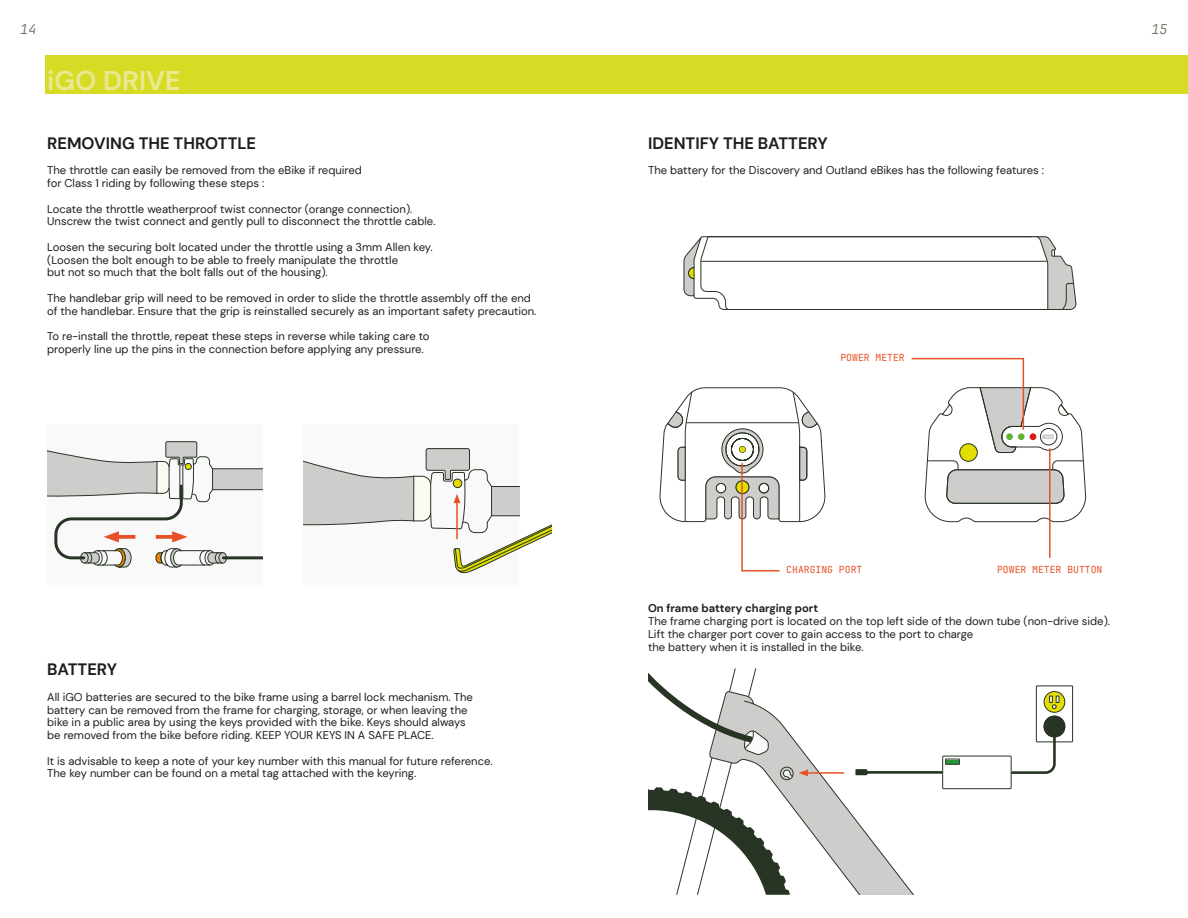
<style>
.page{position:relative;width:1188px;height:918px;background:#fff}
.page>*{position:absolute;margin:0;border:0;box-sizing:border-box;transform-origin:0 0}
.t1{font:700 27px "DM Sans";color:#e8e991}
.t2{font:700 16.5px "DM Sans";color:#1d1d1b}
.t3{font:italic 13.5px "Jet Brains Mono";color:#697063}
.t4{font:11.25px/12.8px "DM Sans";color:#1d1d1b}
.t5{font:700 11.25px "DM Sans";color:#1d1d1b}
.t6{font:9.75px "Jet Brains Mono";color:#e65226}
</style>
<div class="page">
<div style="left:45px;top:55px;width:1143px;height:39px;background:#d8db24"></div>
<div style="left:47px;top:424px;width:216px;height:161px;background:#f9f9fa"></div>
<div style="left:304px;top:424px;width:215px;height:161px;background:#f9f9fa"></div>
<svg style="left:47px;top:441px;width:216px;height:126px"></svg>
<svg style="left:304px;top:448px;width:248px;height:126px"></svg>
<svg style="left:659px;top:387px;width:167px;height:185px"></svg>
<svg style="left:911px;top:357px;width:176px;height:165px"></svg>
<hr style="left:1049px;top:448px;width:2px;height:110px;background:#e65226">
<svg style="left:683px;top:236px;width:393px;height:74px"></svg>
<div style="left:1036px;top:686px;width:37px;height:56px;border:1px solid #283525"></div>
<svg style="left:1044px;top:692px;width:21px;height:20px"></svg>
<div style="left:1044px;top:691px;width:21px;height:21px;border:1px solid #283525;border-radius:50%"></div>
<div style="left:1044px;top:716px;width:21px;height:21px;background:#283525;border-radius:50%"></div>
<div style="left:1044px;top:716px;width:21px;height:21px;border:1px solid #283525;border-radius:50%"></div>
<svg style="left:648px;top:668px;width:411px;height:227px"></svg>
<p class="t3" style="left:20px;top:19px;width:18px">14</p>
<p class="t3" style="left:1152px;top:19px;width:18px">15</p>
<h1 class="t1" style="left:47px;top:64px;width:135px">iGO DRIVE</h1>
<h2 class="t2" style="left:47px;top:133px;width:210px">REMOVING THE THROTTLE</h2>
<p class="t4" style="left:47px;top:164px;width:316px">The throttle can easily be removed from the eBike if required for Class 1 riding by following these steps :</p>
<p class="t4" style="left:47px;top:202px;width:390px">Locate the throttle weatherproof twist connector (orange connection).<br>Unscrew the twist connect and gently pull to disconnect the throttle cable.</p>
<p class="t4" style="left:47px;top:241px;width:387px">Loosen the securing bolt located under the throttle using a 3mm Allen key. (Loosen the bolt enough to be able to freely manipulate the throttle<br>but not so much that the bolt falls out of the housing).</p>
<p class="t4" style="left:47px;top:292px;width:491px">The handlebar grip will need to be removed in order to slide the throttle assembly off the end of the handlebar. Ensure that the grip is reinstalled securely as an important safety precaution.</p>
<p class="t4" style="left:47px;top:330px;width:384px">To re-install the throttle, repeat these steps in reverse while taking care to properly line up the pins in the connection before applying any pressure.</p>
<h2 class="t2" style="left:47px;top:659px;width:71px">BATTERY</h2>
<p class="t4" style="left:47px;top:691px;width:427px">All iGO batteries are secured to the bike frame using a barrel lock mechanism. The battery can be removed from the frame for charging, storage, or when leaving the bike in a public area by using the keys provided with the bike. Keys should always be removed from the bike before riding. KEEP YOUR KEYS IN A SAFE PLACE.</p>
<p class="t4" style="left:47px;top:754px;width:447px">It is advisable to keep a note of your key number with this manual for future reference.<br>The key number can be found on a metal tag attached with the keyring.</p>
<h2 class="t2" style="left:648px;top:133px;width:181px">IDENTIFY THE BATTERY</h2>
<p class="t4" style="left:648px;top:164px;width:397px">The battery for the Discovery and Outland eBikes has the following features :</p>
<p class="t6" style="left:840px;top:350px;width:66px">POWER METER</p>
<p class="t6" style="left:786px;top:562px;width:78px">CHARGING PORT</p>
<p class="t6" style="left:997px;top:562px;width:107px">POWER METER BUTTON</p>
<p class="t5" style="left:648px;top:601px;width:172px">On frame battery charging port</p>
<p class="t4" style="left:648px;top:615px;width:464px">The frame charging port is located on the top left side of the down tube (non-drive side).<br>Lift the charger port cover to gain access to the port to charge<br>the battery when it is installed in the bike.</p>
</div>
